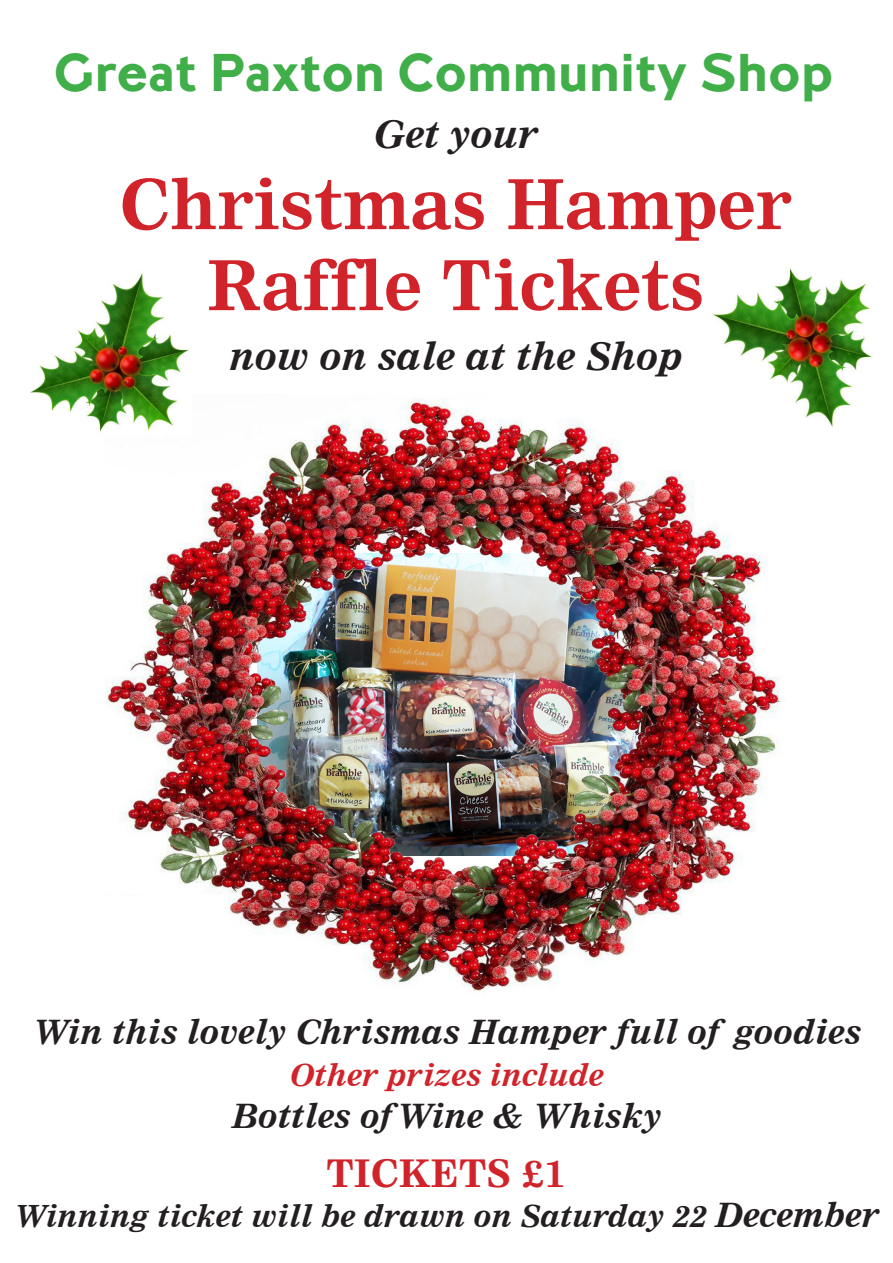
<style>
.page{position:relative;width:893px;height:1263px;background:#fff}
.page>*{position:absolute;margin:0;border:0;box-sizing:border-box;transform-origin:0 0}
.t1{font:700 67.5px "Nimrod";color:#d1232a}
.t2{font:700 46.35px "Granary";color:#40ae49}
.t3{font:italic 700 37.5px "Nimrod";color:#231f20}
.t4{font:700 37.5px "Nimrod";color:#d1232a}
.t5{font:italic 700 33px "Nimrod";color:#231f20}
.t6{font:italic 700 30px "Nimrod";color:#231f20}
.t7{font:italic 700 30px "Nimrod";color:#d1232a}
.s1{font-size:33px}
</style>
<div class="page">
<img style="left:105px;top:398px;width:676px;height:594px">
<img style="left:30px;top:273px;width:161px;height:161px">
<img style="left:710px;top:268px;width:162px;height:161px">
<p class="t2" style="left:54px;top:48px;width:781px">Great Paxton Community Shop</p>
<p class="t3" style="left:373px;top:112px;width:167px">Get your</p>
<p class="t1" style="left:119px;top:165px;width:674px">Christmas Hamper</p>
<p class="t1" style="left:207px;top:246px;width:498px">Raffle Tickets</p>
<p class="t3" style="left:229px;top:334px;width:455px">now on sale at the Shop</p>
<p class="t5" style="left:32px;top:1012px;width:830px">Win this lovely Chrismas Hamper full of goodies</p>
<p class="t7" style="left:290px;top:1057px;width:315px">Other prizes include</p>
<p class="t5" style="left:231px;top:1096px;width:431px">Bottles ofWine &amp; Whisky</p>
<p class="t4" style="left:327px;top:1151px;width:241px">TICKETS £1</p>
<p class="t6" style="left:13px;top:1197px;width:868px">Winning ticket will be drawn on Saturday 22 <span class="s1">December</span></p>
</div>
